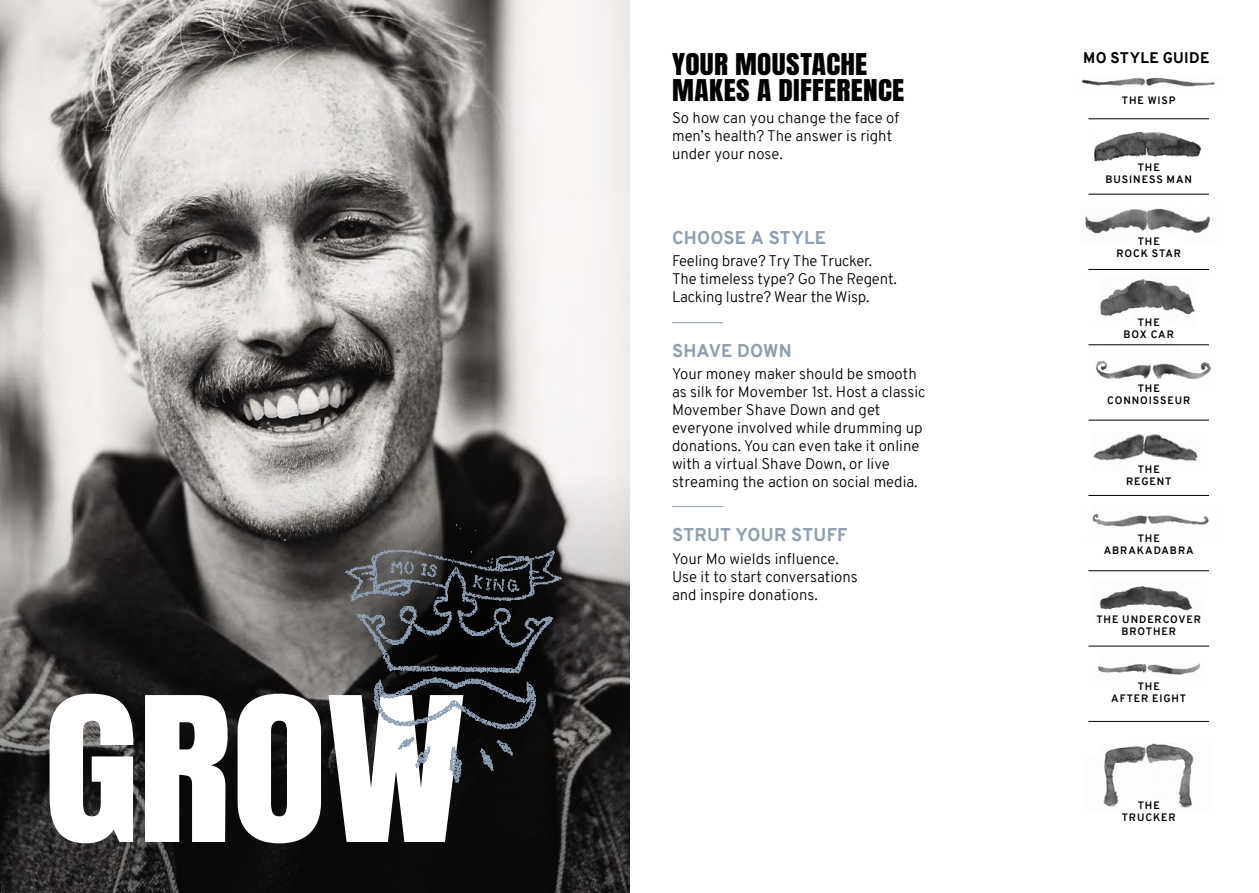
<style>
.page{position:relative;width:1259px;height:893px;background:#fff}
.page>*{position:absolute;margin:0;border:0;box-sizing:border-box;transform-origin:0 0}
.t1{font:171px "Anton";color:#fff;scale:1.15 1}
.t2{font:25.5px/26.2px "Anton";letter-spacing:.01em;color:#000;scale:1.15 1}
.t3{font:800 18px "Overpass";letter-spacing:.01em;color:#8f9fb1}
.t4{font:300 15px/18px "Overpass";color:#000}
.t5{font:800 15px "Overpass";letter-spacing:.025em;color:#000}
.t6{font:700 10.5px/12px "Overpass";letter-spacing:.085em;color:#000;text-align:center}
</style>
<div class="page">
<img style="left:0;top:0;width:629px;height:315px">
<svg style="left:0;top:315px;width:629px;height:578px"></svg>
<img style="left:280px;top:439px;width:311px;height:407px">
<img style="left:1081px;top:77px;width:134px;height:10px">
<img style="left:1092px;top:513px;width:117px;height:14px">
<img style="left:1103px;top:743px;width:91px;height:65px">
<img style="left:1098px;top:663px;width:102px;height:12px">
<img style="left:1099px;top:586px;width:94px;height:25px">
<img style="left:1088px;top:345px;width:124px;height:34px">
<img style="left:1100px;top:278px;width:95px;height:38px">
<img style="left:1094px;top:131px;width:108px;height:31px">
<img style="left:1085px;top:208px;width:125px;height:26px">
<img style="left:1093px;top:433px;width:105px;height:29px">
<hr style="left:1088px;top:119px;width:121px;height:1px;background:#000">
<hr style="left:1088px;top:194px;width:121px;height:1px;background:#000">
<hr style="left:1088px;top:269px;width:121px;height:1px;background:#000">
<hr style="left:1088px;top:344px;width:121px;height:1px;background:#000">
<hr style="left:1088px;top:420px;width:121px;height:1px;background:#000">
<hr style="left:1088px;top:495px;width:121px;height:1px;background:#000">
<hr style="left:1088px;top:570px;width:121px;height:1px;background:#000">
<hr style="left:1088px;top:646px;width:121px;height:1px;background:#000">
<hr style="left:1088px;top:721px;width:121px;height:1px;background:#000">
<hr style="left:672px;top:322px;width:51px;height:1px;background:#8f9fb1">
<hr style="left:672px;top:506px;width:51px;height:1px;background:#8f9fb1">
<h1 class="t1" style="left:44px;top:683px;width:369px">GROW</h1>
<h2 class="t2" style="left:672px;top:53px;width:203px">YOUR MOUSTACHE<br>MAKES A DIFFERENCE</h2>
<p class="t4" style="left:672px;top:109px;width:229px">So how can you change the face of men’s health? The answer is right under your nose.</p>
<p class="t3" style="left:672px;top:225px;width:155px">CHOOSE A STYLE</p>
<p class="t4" style="left:672px;top:252px;width:226px">Feeling brave? Try The Trucker.<br>The timeless type? Go The Regent.<br>Lacking lustre? Wear the Wisp.</p>
<p class="t3" style="left:672px;top:337px;width:121px">SHAVE DOWN</p>
<p class="t4" style="left:672px;top:365px;width:255px">Your money maker should be smooth as silk for Movember 1st. Host a classic Movember Shave Down and get everyone involved while drumming up donations. You can even take it online with a virtual Shave Down, or live streaming the action on social media.</p>
<p class="t3" style="left:672px;top:522px;width:177px">STRUT YOUR STUFF</p>
<p class="t4" style="left:672px;top:549px;width:187px">Your Mo wields influence.<br>Use it to start conversations and inspire donations.</p>
<p class="t5" style="left:1083px;top:47px;width:128px">MO STYLE GUIDE</p>
<p class="t6" style="left:1122px;top:94px;width:55px">THE WISP</p>
<p class="t6" style="left:1105px;top:161px;width:88px">THE<br>BUSINESS MAN</p>
<p class="t6" style="left:1116px;top:235px;width:66px">THE<br>ROCK STAR</p>
<p class="t6" style="left:1123px;top:316px;width:52px">THE<br>BOX CAR</p>
<p class="t6" style="left:1107px;top:382px;width:85px">THE<br>CONNOISSEUR</p>
<p class="t6" style="left:1126px;top:463px;width:47px">THE<br>REGENT</p>
<p class="t6" style="left:1103px;top:532px;width:91px">THE<br>ABRAKADABRA</p>
<p class="t6" style="left:1096px;top:613px;width:106px">THE UNDERCOVER<br>BROTHER</p>
<p class="t6" style="left:1111px;top:680px;width:76px">THE<br>AFTER EIGHT</p>
<p class="t6" style="left:1121px;top:800px;width:55px">THE<br>TRUCKER</p>
</div>
